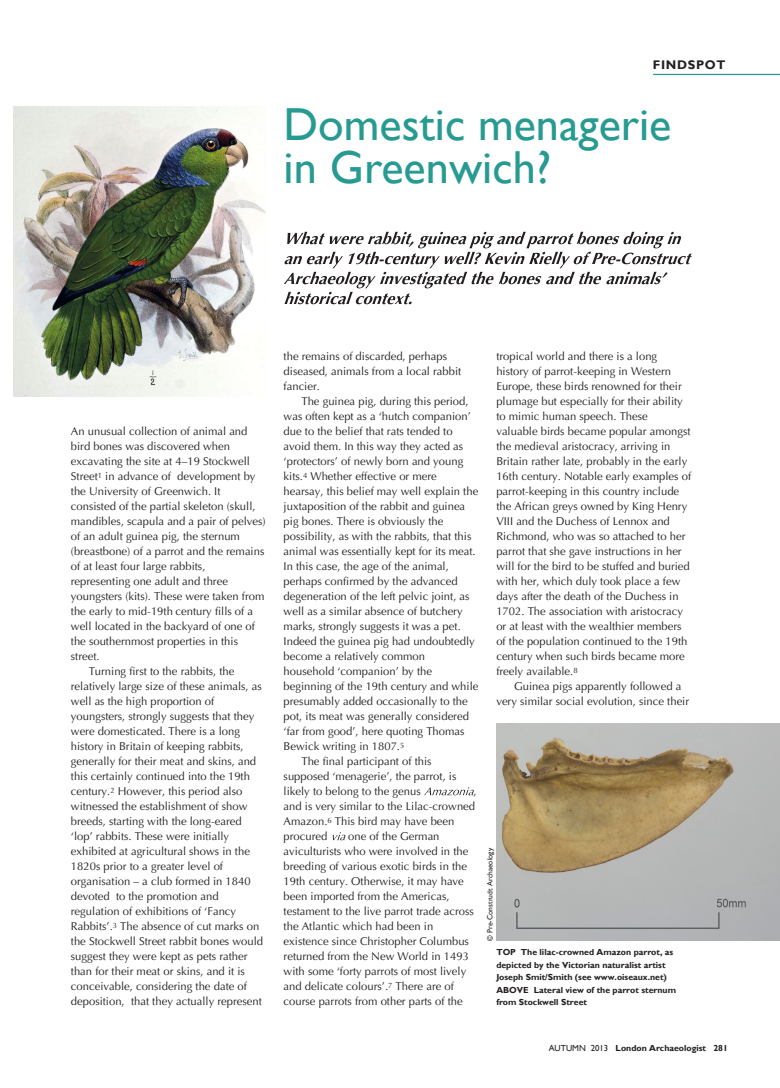
<style>
.page{position:relative;width:780px;height:1088px;background:#fff}
.page>*{position:absolute;margin:0;border:0;box-sizing:border-box;transform-origin:0 0}
.t1{font:46.25px/42.5px "Gill Sans";color:#279b91}
.t2{font:700 12.5px "Gill Sans";letter-spacing:.05em;color:#231f20}
.t3{font:11.25px/15px "Optima LT";color:#231f20}
.t4{font:700 8.75px/12.5px "Gill Sans";color:#231f20}
.t5{font:7.5px "Gill Sans";color:#231f20}
.s1{font-weight:400}
</style>
<div class="page">
<svg style="left:424px;top:787px;width:49px;height:8px"></svg>
<svg style="left:332px;top:832px;width:13px;height:8px"></svg>
<hr style="left:653px;top:74px;width:127px;height:1px;background:#279b91">
<svg style="left:284px;top:232px;width:407px;height:72px"></svg>
<img style="left:496px;top:723px;width:284px;height:217px">
<img style="left:14px;top:106px;width:252px;height:291px">
<p class="t2" style="left:653px;top:61px;width:74px">FINDSPOT</p>
<h1 class="t1" style="left:283px;top:108px;width:389px">Domestic menagerie in Greenwich?</h1>
<p class="t3" style="left:71px;top:425px;width:178px">An unusual collection of animal and</p>
<p class="t3" style="left:71px;top:440px;width:161px">bird bones was discovered when</p>
<p class="t3" style="left:71px;top:455px;width:181px">excavating the site at 4–19 Stockwell</p>
<p class="t3" style="left:71px;top:470px;width:186px">Street<sup>1</sup> in advance of development by</p>
<p class="t3" style="left:71px;top:485px;width:151px">the University of Greenwich. It</p>
<p class="t3" style="left:71px;top:500px;width:186px">consisted of the partial skeleton (skull,</p>
<p class="t3" style="left:71px;top:515px;width:196px">mandibles, scapula and a pair of pelves)</p>
<p class="t3" style="left:71px;top:530px;width:170px">of an adult guinea pig, the sternum</p>
<p class="t3" style="left:71px;top:545px;width:195px">(breastbone) of a parrot and the remains</p>
<p class="t3" style="left:71px;top:560px;width:136px">of at least four large rabbits,</p>
<p class="t3" style="left:71px;top:575px;width:159px">representing one adult and three</p>
<p class="t3" style="left:71px;top:590px;width:195px">youngsters (kits). These were taken from</p>
<p class="t3" style="left:71px;top:605px;width:184px">the early to mid-19th century fills of a</p>
<p class="t3" style="left:71px;top:620px;width:186px">well located in the backyard of one of</p>
<p class="t3" style="left:71px;top:635px;width:169px">the southernmost properties in this</p>
<p class="t3" style="left:71px;top:650px;width:30px">street.</p>
<p class="t3" style="left:89px;top:665px;width:147px">Turning first to the rabbits, the</p>
<p class="t3" style="left:71px;top:680px;width:192px">relatively large size of these animals, as</p>
<p class="t3" style="left:71px;top:695px;width:145px">well as the high proportion of</p>
<p class="t3" style="left:71px;top:710px;width:185px">youngsters, strongly suggests that they</p>
<p class="t3" style="left:71px;top:725px;width:170px">were domesticated. There is a long</p>
<p class="t3" style="left:71px;top:740px;width:174px">history in Britain of keeping rabbits,</p>
<p class="t3" style="left:71px;top:755px;width:187px">generally for their meat and skins, and</p>
<p class="t3" style="left:71px;top:770px;width:181px">this certainly continued into the 19th</p>
<p class="t3" style="left:71px;top:785px;width:173px">century.<sup>2</sup> However, this period also</p>
<p class="t3" style="left:71px;top:800px;width:178px">witnessed the establishment of show</p>
<p class="t3" style="left:71px;top:815px;width:172px">breeds, starting with the long-eared</p>
<p class="t3" style="left:71px;top:830px;width:160px">‘lop’ rabbits. These were initially</p>
<p class="t3" style="left:71px;top:845px;width:180px">exhibited at agricultural shows in the</p>
<p class="t3" style="left:71px;top:860px;width:154px">1820s prior to a greater level of</p>
<p class="t3" style="left:71px;top:875px;width:181px">organisation – a club formed in 1840</p>
<p class="t3" style="left:71px;top:890px;width:149px">devoted to the promotion and</p>
<p class="t3" style="left:71px;top:905px;width:167px">regulation of exhibitions of ‘Fancy</p>
<p class="t3" style="left:71px;top:920px;width:190px">Rabbits’.<sup>3</sup> The absence of cut marks on</p>
<p class="t3" style="left:71px;top:935px;width:194px">the Stockwell Street rabbit bones would</p>
<p class="t3" style="left:71px;top:950px;width:178px">suggest they were kept as pets rather</p>
<p class="t3" style="left:71px;top:965px;width:175px">than for their meat or skins, and it is</p>
<p class="t3" style="left:71px;top:980px;width:177px">conceivable, considering the date of</p>
<p class="t3" style="left:71px;top:995px;width:192px">deposition, that they actually represent</p>
<p class="t3" style="left:283px;top:350px;width:179px">the remains of discarded, perhaps diseased, animals from a local rabbit fancier.</p>
<p class="t3" style="left:301px;top:395px;width:169px">The guinea pig, during this period,</p>
<p class="t3" style="left:283px;top:410px;width:189px">was often kept as a ‘hutch companion’</p>
<p class="t3" style="left:283px;top:425px;width:170px">due to the belief that rats tended to</p>
<p class="t3" style="left:283px;top:440px;width:181px">avoid them. In this way they acted as</p>
<p class="t3" style="left:283px;top:455px;width:181px">‘protectors’ of newly born and young</p>
<p class="t3" style="left:283px;top:470px;width:155px">kits.<sup>4</sup> Whether effective or mere</p>
<p class="t3" style="left:283px;top:485px;width:196px">hearsay, this belief may well explain the</p>
<p class="t3" style="left:283px;top:500px;width:183px">juxtaposition of the rabbit and guinea</p>
<p class="t3" style="left:283px;top:515px;width:161px">pig bones. There is obviously the</p>
<p class="t3" style="left:283px;top:530px;width:189px">possibility, as with the rabbits, that this</p>
<p class="t3" style="left:283px;top:545px;width:194px">animal was essentially kept for its meat.</p>
<p class="t3" style="left:283px;top:560px;width:167px">In this case, the age of the animal,</p>
<p class="t3" style="left:283px;top:575px;width:176px">perhaps confirmed by the advanced</p>
<p class="t3" style="left:283px;top:590px;width:187px">degeneration of the left pelvic joint, as</p>
<p class="t3" style="left:283px;top:605px;width:180px">well as a similar absence of butchery</p>
<p class="t3" style="left:283px;top:620px;width:179px">marks, strongly suggests it was a pet.</p>
<p class="t3" style="left:283px;top:635px;width:193px">Indeed the guinea pig had undoubtedly</p>
<p class="t3" style="left:283px;top:650px;width:143px">become a relatively common</p>
<p class="t3" style="left:283px;top:665px;width:150px">household ‘companion’ by the</p>
<p class="t3" style="left:283px;top:680px;width:196px">beginning of the 19th century and while</p>
<p class="t3" style="left:283px;top:695px;width:186px">presumably added occasionally to the</p>
<p class="t3" style="left:283px;top:710px;width:187px">pot, its meat was generally considered</p>
<p class="t3" style="left:283px;top:725px;width:182px">‘far from good’, here quoting Thomas</p>
<p class="t3" style="left:283px;top:740px;width:122px">Bewick writing in 1807.<sup>5</sup></p>
<p class="t3" style="left:301px;top:755px;width:132px">The final participant of this</p>
<p class="t3" style="left:283px;top:770px;width:174px">supposed ‘menagerie’, the parrot, is</p>
<p class="t3" style="left:283px;top:785px;width:139px">likely to belong to the genus</p>
<p class="t3" style="left:283px;top:785px;width:194px;text-indent:190px">, and is very similar to the Lilac-crowned<br>Amazon.<sup>6</sup> This bird may have been procured</p>
<p class="t3" style="left:283px;top:830px;width:192px;text-indent:64px">one of the German aviculturists who were involved in the breeding of various exotic birds in the 19th century. Otherwise, it may have been imported from the Americas, testament to the live parrot trade across the Atlantic which had been in existence since Christopher Columbus returned from the New World in 1493 with some ‘forty parrots of most lively and delicate colours’.<sup>7</sup> There are of course parrots from other parts of the</p>
<p class="t3" style="left:496px;top:350px;width:196px">tropical world and there is a long history of parrot-keeping in Western Europe, these birds renowned for their plumage but especially for their ability to mimic human speech. These valuable birds became popular amongst the medieval aristocracy, arriving in Britain rather late, probably in the early 16th century. Notable early examples of parrot-keeping in this country include the African greys owned by King Henry VIII and the Duchess of Lennox and Richmond, who was so attached to her parrot that she gave instructions in her will for the bird to be stuffed and buried with her, which duly took place a few days after the death of the Duchess in 1702. The association with aristocracy or at least with the wealthier members of the population continued to the 19th century when such birds became more freely available.<sup>8</sup></p>
<p class="t3" style="left:496px;top:680px;width:194px;text-indent:18px">Guinea pigs apparently followed a very similar social evolution, since their</p>
<p class="t5" style="left:487px;top:940px;width:94px;rotate:-90deg">© Pre-Construdt Archaeology</p>
<p class="t4" style="left:496px;top:947px;width:181px">TOP The lilac-crowned Amazon parrot, as depicted by the Victorian naturalist artist Joseph Smit/Smith (see www.oiseaux.net)<br>ABOVE Lateral view of the parrot sternum from Stockwell Street</p>
<p class="t4" style="left:548px;top:1042px;width:181px"><span class="s1">AUTUMN 2013</span> London Archaeologist 281</p>
</div>
